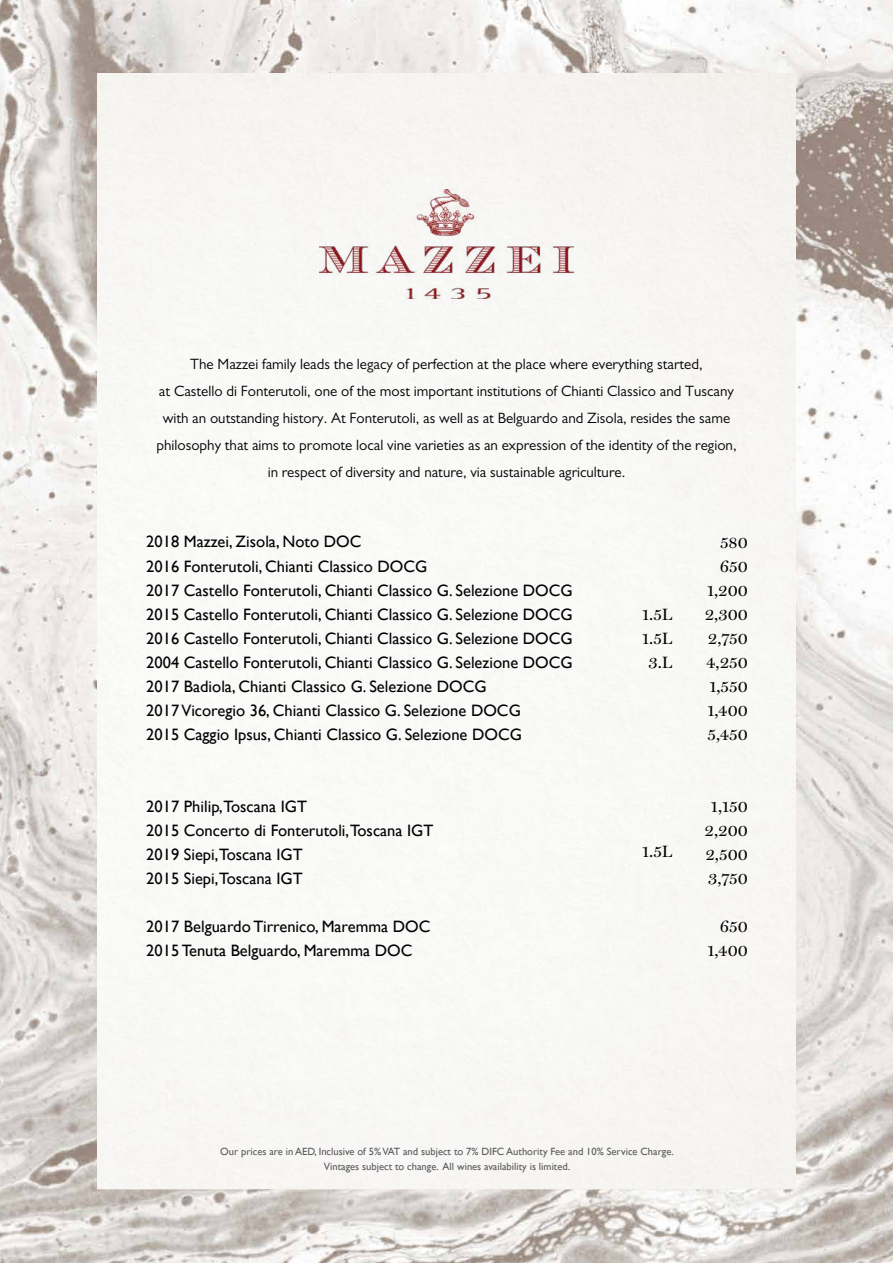
<style>
.page{position:relative;width:893px;height:1263px;background:#fff}
.page>*{position:absolute;margin:0;border:0;box-sizing:border-box;transform-origin:0 0}
.t1{font:16.5px/24px "Gill Sans";color:#000101}
.t2{font:16.5px/24px "Miller Display Roman";color:#000;text-align:right}
.t3{font:15px/27px "Gill Sans";color:#000101;text-align:center}
.t4{font:10.5px/15px "Gill Sans";color:#58595b;text-align:center}
</style>
<div class="page">
<img style="left:0;top:0;width:893px;height:1263px">
<div style="left:97px;top:74px;width:699px;height:1115px;background:#f8f8f6"></div>
<img style="left:320px;top:189px;width:253px;height:109px">
<p class="t3" style="left:156px;top:350px;width:582px">The Mazzei family leads the legacy of perfection at the place where everything started,<br>at Castello di Fonterutoli, one of the most important institutions of Chianti Classico and Tuscany with an outstanding history. At Fonterutoli, as well as at Belguardo and Zisola, resides the same philosophy that aims to promote local vine varieties as an expression of the identity of the region, in respect of diversity and nature, via sustainable agriculture.</p>
<p class="t1" style="left:146px;top:530px;width:428px">2018 Mazzei, Zisola, Noto DOC<br>2016 Fonterutoli, Chianti Classico DOCG<br>2017 Castello Fonterutoli, Chianti Classico G. Selezione DOCG 2015 Castello Fonterutoli, Chianti Classico G. Selezione DOCG 2016 Castello Fonterutoli, Chianti Classico G. Selezione DOCG 2004 Castello Fonterutoli, Chianti Classico G. Selezione DOCG 2017 Badiola, Chianti Classico G. Selezione DOCG<br>2017 Vicoregio 36, Chianti Classico G. Selezione DOCG<br>2015 Caggio Ipsus, Chianti Classico G. Selezione DOCG</p>
<p class="t1" style="left:146px;top:794px;width:289px">2017 Philip,Toscana IGT<br>2015 Concerto di Fonterutoli,Toscana IGT<br>2019 Siepi,Toscana IGT<br>2015 Siepi,Toscana IGT</p>
<p class="t1" style="left:146px;top:914px;width:286px">2017 Belguardo Tirrenico, Maremma DOC<br>2015 Tenuta Belguardo, Maremma DOC</p>
<p class="t2" style="left:642px;top:603px;width:32px;text-align:center">1.5L<br>1.5L<br>3.L</p>
<p class="t2" style="left:642px;top:839px;width:32px">1.5L</p>
<p class="t2" style="left:705px;top:530px;width:45px">580<br>650<br>1,200<br>2,300<br>2,750<br>4,250<br>1,550<br>1,400<br>5,450</p>
<p class="t2" style="left:704px;top:794px;width:45px;text-align:center">1,150<br>2,200<br>2,500<br>3,750</p>
<p class="t2" style="left:707px;top:914px;width:42px">650<br>1,400</p>
<p class="t4" style="left:220px;top:1144px;width:455px">Our prices are in AED, Inclusive of 5% VAT and subject to 7% DIFC Authority Fee and 10% Service Charge.<br>Vintages subject to change. All wines availability is limited.</p>
</div>
